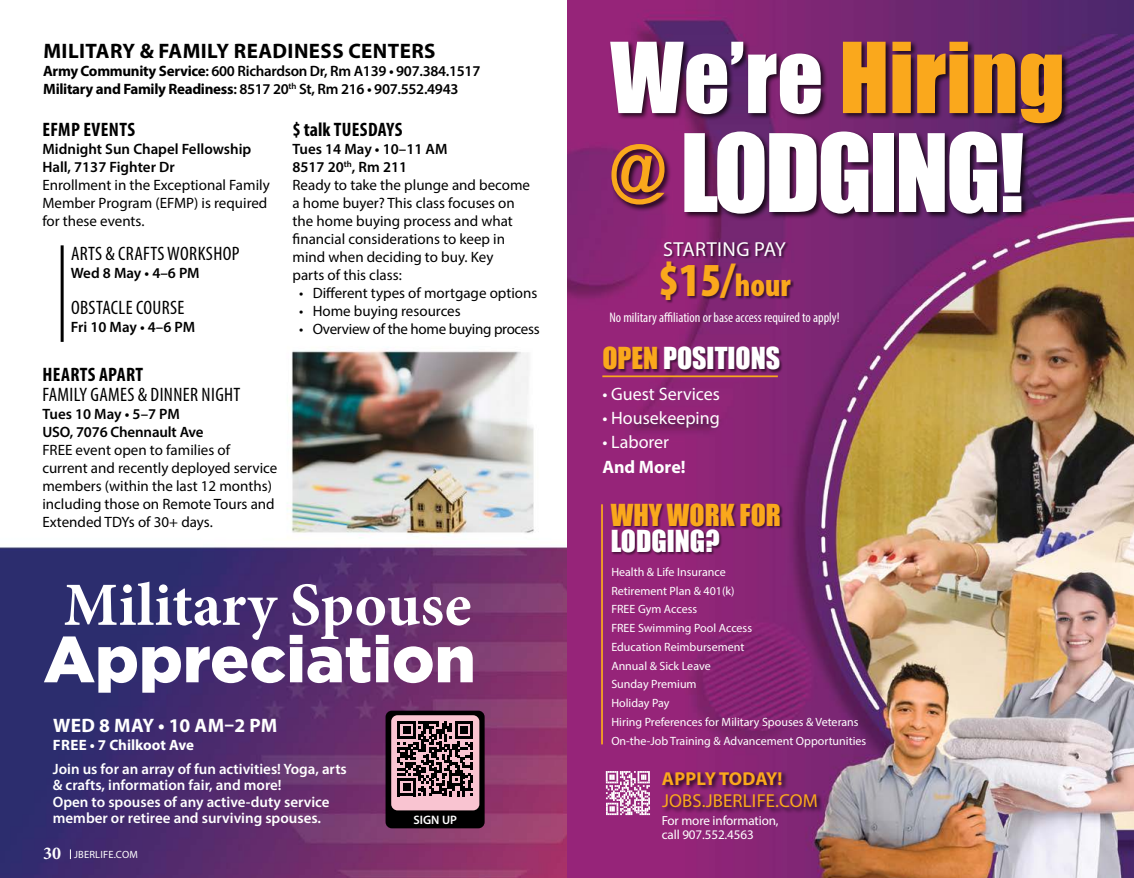
<style>
.page{position:relative;width:1134px;height:878px;background:#fff}
.page>*{position:absolute;margin:0;border:0;box-sizing:border-box;transform-origin:0 0}
.t1{font:99.75px "Impact";letter-spacing:-.03em;color:#fff}
.t2{font:90.15px "Impact";color:#faa81c}
.t3{font:900 64.95px "Gotham";color:#fff}
.t4{font:700 61.5px "Minion Pro";color:#fff}
.t5{font:900 condensed 47.55px "Myriad Pro";color:#faa81c}
.t6{font:27.9px "Impact";color:#fff}
.t7{font:27.9px "Impact";color:#faa81c}
.t8{font:700 21px "Myriad Pro";letter-spacing:.02em;color:#000}
.t9{font:20.4px "Myriad Pro";letter-spacing:.02em;color:#fff}
.t10{font:condensed 19.5px "Myriad Pro";letter-spacing:.02em;color:#000}
.t11{font:700 condensed 19.5px "Myriad Pro";letter-spacing:.02em;color:#000}
.t12{font:700 19.5px "Myriad Pro";letter-spacing:.015em;color:#fff}
.t13{font:18.75px "Myriad Pro";letter-spacing:.005em;color:#faa81c}
.t14{font:700 18.75px "Myriad Pro";letter-spacing:-.005em;color:#faa81c}
.t15{font:18px "Myriad Pro";color:#fff}
.t16{font:700 18px "Myriad Pro";color:#fff}
.t17{font:15px/18px "Myriad Pro";color:#000}
.t18{font:600 15px/18px "Myriad Pro";letter-spacing:-.01em;color:#000}
.t19{font:600 15px/16.5px "Myriad Pro";color:#fff}
.t20{font:15px "Myriad Pro";letter-spacing:-.02em;color:#000}
.t21{font:700 15px "Myriad Pro";color:#fff}
.t22{font:condensed 13.95px "Myriad Pro";color:#fff}
.t23{font:13.2px/14.4px "Myriad Pro";letter-spacing:-.015em;color:#fff}
.t24{font:600 12.3px "Myriad Pro";color:#fff}
.t25{font:12px/18.8px "Myriad Pro";color:#fff}
.t26{font:10.5px "Myriad Pro";letter-spacing:.02em;color:#fff}
.s1{font-weight:700}
.s2{font-weight:600}
.s3{font-family:"Minion Pro";font-weight:700;font-size:18px}
.s4{color:#fff}
.s5{font-size:71.7px;color:#faa81c}
.s6{font-size:32.55px}
.s7{color:#faa81c}
</style>
<div class="page">
<img style="left:0;top:0;width:1134px;height:878px">
<hr style="left:61px;top:245px;width:3px;height:97px;background:#000">
<div style="left:386px;top:710px;width:99px;height:118px;background:#000;border-radius:6px"></div>
<div style="left:391px;top:715px;width:88px;height:95px;background:#f9c4d1;border-radius:6px"></div>
<svg style="left:398px;top:721px;width:75px;height:75px"></svg>
<hr style="left:601px;top:504px;width:2px;height:240px;background:#faa81c">
<svg style="left:606px;top:771px;width:44px;height:44px"></svg>
<div style="left:661px;top:770px;width:163px;height:43px;background:#000;opacity:.75"></div>
<div style="left:609px;top:40px;width:461px;height:181px;background:#000;opacity:.75"></div>
<div style="left:660px;top:241px;width:134px;height:62px;background:#000;opacity:.5"></div>
<div style="left:603px;top:347px;width:180px;height:26px;background:#000;opacity:.5"></div>
<hr style="left:602px;top:375px;width:176px;height:2px;background:#faa81c">
<div style="left:610px;top:503px;width:173px;height:52px;background:#000;opacity:.5"></div>
<h3 class="t8" style="left:43px;top:38px;width:394px">MILITARY &amp; FAMILY READINESS CENTERS</h3>
<p class="t18" style="left:43px;top:62px;width:439px"><span class="s1">Army Community Service</span>: 600 Richardson Dr, Rm A139 • 907.384.1517<br><span class="s1">Military and Family Readiness</span>: 8517 20<sup>th</sup> St, Rm 216 • 907.552.4943</p>
<h3 class="t11" style="left:43px;top:117px;width:94px">EFMP EVENTS</h3>
<p class="t18" style="left:42px;top:139px;width:210px">Midnight Sun Chapel Fellowship<br>Hall, 7137 Fighter Dr</p>
<p class="t17" style="left:42px;top:175px;width:229px">Enrollment in the Exceptional Family<br>Member Program (EFMP) is required for these events.</p>
<h3 class="t10" style="left:71px;top:242px;width:170px">ARTS &amp; CRAFTS WORKSHOP</h3>
<p class="t18" style="left:71px;top:264px;width:130px">Wed 8 May • 4–6 PM</p>
<h3 class="t10" style="left:71px;top:296px;width:115px">OBSTACLE COURSE</h3>
<p class="t18" style="left:71px;top:318px;width:126px">Fri 10 May • 4–6 PM</p>
<h3 class="t11" style="left:43px;top:363px;width:102px">HEARTS APART</h3>
<h3 class="t10" style="left:43px;top:382px;width:200px">FAMILY GAMES &amp; DINNER NIGHT</h3>
<p class="t18" style="left:42px;top:404px;width:163px">Tues 10 May • 5–7 PM<br>USO, 7076 Chennault Ave</p>
<p class="t17" style="left:42px;top:440px;width:237px">FREE event open to families of current and recently deployed service members (within the last 12 months) including those on Remote Tours and Extended TDYs of 30+ days.</p>
<h3 class="t11" style="left:292px;top:117px;width:111px">$ talk TUESDAYS</h3>
<p class="t17" style="left:292px;top:139px;width:239px"><span class="s2">Tues 14 May • 10–11 AM<br>8517 20</span><sup>th</sup><span class="s2">, Rm 211<br></span>Ready to take the plunge and become a home buyer? This class focuses on the home buying process and what financial considerations to keep in mind when deciding to buy. Key<br>parts of this class:</p>
<p class="t17" style="left:299px;top:283px;width:240px">• Different types of mortgage options</p>
<p class="t17" style="left:299px;top:301px;width:163px">• Home buying resources</p>
<p class="t20" style="left:299px;top:319px;width:242px">• Overview of the home buying process</p>
<h3 class="t4" style="left:64px;top:562px;width:409px">Military Spouse</h3>
<h3 class="t3" style="left:43px;top:621px;width:434px">Appreciation</h3>
<h3 class="t12" style="left:53px;top:713px;width:226px">WED 8 MAY • 10 AM–2 PM</h3>
<p class="t21" style="left:53px;top:735px;width:143px">FREE • 7 Chilkoot Ave</p>
<p class="t19" style="left:53px;top:760px;width:296px">Join us for an array of fun activities! Yoga, arts &amp; crafts, information fair, and more!<br>Open to spouses of any active-duty service member or retiree and surviving spouses.</p>
<p class="t26" style="left:43px;top:847px;width:96px"><span class="s3">30</span> JBERLIFE.COM</p>
<p class="t24" style="left:414px;top:812px;width:45px">SIGN UP</p>
<h2 class="t2" style="left:610px;top:8px;width:456px"><span class="s4">We’re</span> Hiring</h2>
<h1 class="t1" style="left:610px;top:95px;width:416px"><span class="s5">@</span> LODGING!</h1>
<h3 class="t9" style="left:663px;top:237px;width:124px">STARTING PAY</h3>
<h3 class="t5" style="left:658px;top:249px;width:134px">$15/<span class="s6">hour</span></h3>
<p class="t22" style="left:609px;top:309px;width:232px">No military affiliation or base access required to apply!</p>
<h3 class="t6" style="left:602px;top:337px;width:179px"><span class="s7">OPEN</span> POSITIONS</h3>
<p class="t15" style="left:602px;top:382px;width:119px">• Guest Services</p>
<p class="t15" style="left:602px;top:407px;width:119px">• Housekeeping</p>
<p class="t15" style="left:602px;top:431px;width:68px">• Laborer</p>
<p class="t16" style="left:602px;top:455px;width:85px">And More!</p>
<h3 class="t7" style="left:611px;top:493px;width:172px">WHY WORK FOR</h3>
<h3 class="t6" style="left:611px;top:519px;width:111px">LODGING?</h3>
<p class="t25" style="left:611px;top:562px;width:256px">Health &amp; Life Insurance<br>Retirement Plan &amp; 401(k)<br>FREE Gym Access<br>FREE Swimming Pool Access<br>Education Reimbursement<br>Annual &amp; Sick Leave<br>Sunday Premium<br>Holiday Pay<br>Hiring Preferences for Military Spouses &amp; Veterans<br>On-the-Job Training &amp; Advancement Opportunities</p>
<p class="t14" style="left:662px;top:766px;width:122px">APPLY TODAY!</p>
<p class="t13" style="left:662px;top:789px;width:158px">JOBS.JBERLIFE.COM</p>
<p class="t23" style="left:662px;top:813px;width:119px">For more information, call 907.552.4563</p>
</div>
